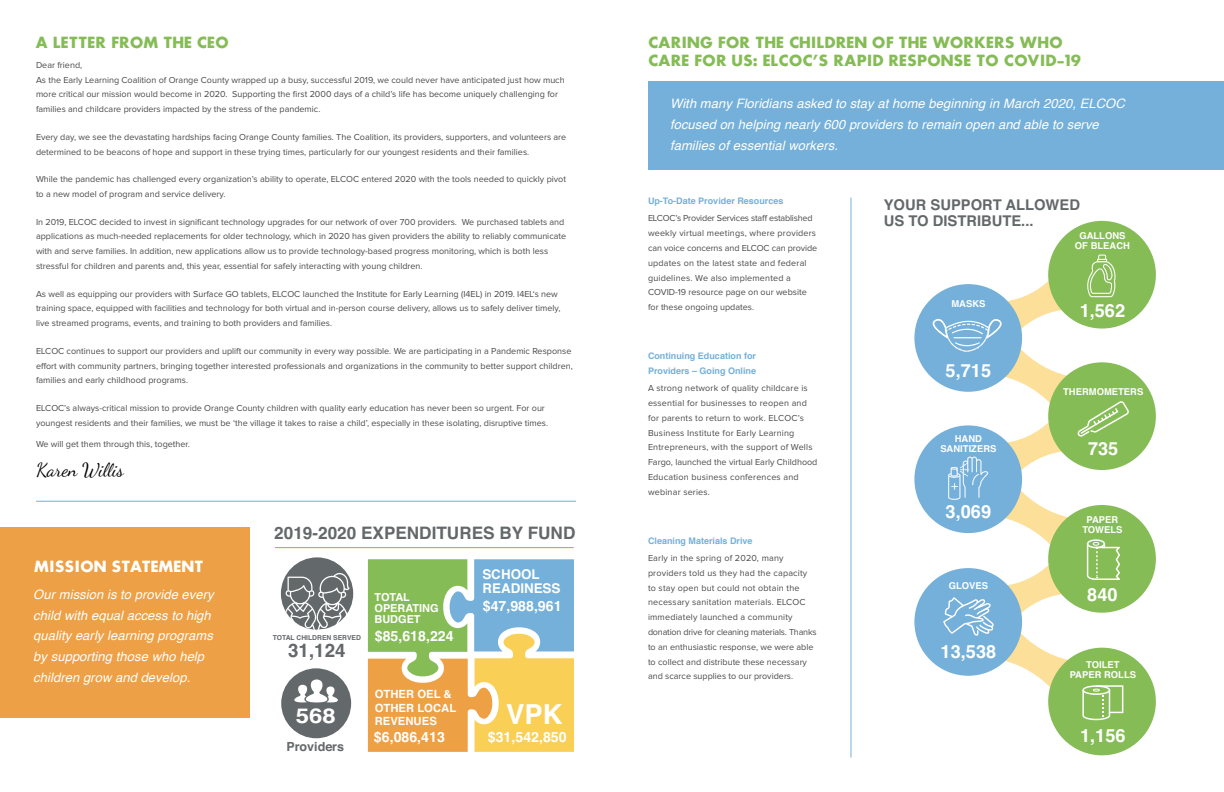
<style>
.page{position:relative;width:1224px;height:792px;background:#fff}
.page>*{position:absolute;margin:0;border:0;box-sizing:border-box;transform-origin:0 0}
.t1{font:700 27.5px "Helvetica";color:#fff}
.t2{font:700 20.6px "Helvetica";color:#fff;scale:1.17 1}
.t3{font:19px "Dancing Script";color:#000}
.t4{font:700 18.7px "Helvetica";color:#63686a}
.t5{font:700 18.2px "Helvetica";color:#fff}
.t6{font:700 17.2px "Helvetica";color:#63686a}
.t7{font:700 15px/18px "Futura";color:#85bc56}
.t8{font:700 15px "Futura";color:#fff}
.t9{font:700 14.8px/16.2px "Helvetica";color:#63686a}
.t10{font:700 14.2px "Helvetica";color:#fff}
.t11{font:700 13.4px/14px "Helvetica";color:#fff}
.t12{font:italic 13px/20.8px "Helvetica";letter-spacing:.005em;color:#fff}
.t13{font:700 12.5px "Helvetica";color:#63686a}
.t14{font:700 11.3px/13.5px "Helvetica";color:#fff}
.t15{font:700 10.9px/11.4px "Helvetica";color:#fff}
.t16{font:700 9.4px/9.9px "Helvetica";color:#fff;text-align:center}
.t17{font:9px/14.8px "Proxima Nova";color:#4a4a4b}
.t18{font:9px/14.8px "Proxima Nova";letter-spacing:.02em;color:#4a4a4b}
.t19{font:700 9px/14.8px "Helvetica";color:#74b0d9}
.t20{font:700 6.8px "Helvetica";color:#63686a}
</style>
<div class="page">
<div style="left:1048px;top:221px;width:108px;height:108px;background:#85bc56;border-radius:50%"></div>
<div style="left:914px;top:284px;width:108px;height:108px;background:#74b0d9;border-radius:50%"></div>
<svg style="left:1001px;top:423px;width:60px;height:49px"></svg>
<div style="left:1048px;top:362px;width:108px;height:108px;background:#85bc56;border-radius:50%"></div>
<svg style="left:1001px;top:565px;width:60px;height:50px"></svg>
<svg style="left:1000px;top:489px;width:70px;height:57px"></svg>
<div style="left:914px;top:425px;width:108px;height:108px;background:#74b0d9;border-radius:50%"></div>
<div style="left:1048px;top:505px;width:108px;height:108px;background:#85bc56;border-radius:50%"></div>
<svg style="left:1000px;top:631px;width:71px;height:58px"></svg>
<div style="left:914px;top:568px;width:108px;height:108px;background:#74b0d9;border-radius:50%"></div>
<div style="left:1048px;top:648px;width:108px;height:107px;background:#85bc56;border-radius:50%"></div>
<svg style="left:1082px;top:685px;width:41px;height:35px"></svg>
<svg style="left:1087px;top:539px;width:33px;height:41px"></svg>
<svg style="left:943px;top:597px;width:51px;height:39px"></svg>
<svg style="left:948px;top:457px;width:40px;height:43px"></svg>
<svg style="left:1078px;top:401px;width:51px;height:36px"></svg>
<svg style="left:932px;top:280px;width:139px;height:125px"></svg>
<svg style="left:1087px;top:255px;width:29px;height:42px"></svg>
<hr style="left:850px;top:198px;width:1px;height:560px;background:#74b0d9">
<div style="left:648px;top:81px;width:576px;height:89px;background:#74b0d9"></div>
<svg style="left:368px;top:559px;width:206px;height:193px;background:#bfbe80"></svg>
<hr style="left:275px;top:547px;width:299px;height:1px;background:#85bc56">
<div style="left:281px;top:557px;width:72px;height:73px;background:#63686a;border-radius:50%"></div>
<svg style="left:283px;top:572px;width:67px;height:58px"></svg>
<div style="left:281px;top:668px;width:70px;height:70px;background:#63686a;border-radius:50%"></div>
<svg style="left:294px;top:679px;width:44px;height:23px"></svg>
<div style="left:0;top:527px;width:249px;height:190px;background:#eda045"></div>
<hr style="left:36px;top:501px;width:540px;height:1px;background:#74b0d9">
<h3 class="t7" style="left:36px;top:33px;width:195px">A LETTER FROM THE CEO</h3>
<p class="t17" style="left:36px;top:58px;width:530px">Dear friend,<br>As the Early Learning Coalition of Orange County wrapped up a busy, successful 2019, we could never have anticipated just how much more critical our mission would become in 2020. Supporting the first 2000 days of a child’s life has become uniquely challenging for families and childcare providers impacted by the stress of the pandemic.</p>
<p class="t17" style="left:36px;top:130px;width:532px">Every day, we see the devastating hardships facing Orange County families. The Coalition, its providers, supporters, and volunteers are determined to be beacons of hope and support in these trying times, particularly for our youngest residents and their families.</p>
<p class="t17" style="left:36px;top:172px;width:532px">While the pandemic has challenged every organization’s ability to operate, ELCOC entered 2020 with the tools needed to quickly pivot to a new model of program and service delivery.</p>
<p class="t17" style="left:36px;top:215px;width:532px">In 2019, ELCOC decided to invest in significant technology upgrades for our network of over 700 providers. We purchased tablets and applications as much-needed replacements for older technology, which in 2020 has given providers the ability to reliably communicate with and serve families. In addition, new applications allow us to provide technology-based progress monitoring, which is both less stressful for children and parents and, this year, essential for safely interacting with young children.</p>
<p class="t17" style="left:36px;top:287px;width:526px">As well as equipping our providers with Surface GO tablets, ELCOC launched the Institute for Early Learning (I4EL) in 2019. I4EL‘s new training space, equipped with facilities and technology for both virtual and in-person course delivery, allows us to safely deliver timely, live streamed programs, events, and training to both providers and families.</p>
<p class="t17" style="left:36px;top:344px;width:538px">ELCOC continues to support our providers and uplift our community in every way possible. We are participating in a Pandemic Response effort with community partners, bringing together interested professionals and organizations in the community to better support children, families and early childhood programs.</p>
<p class="t17" style="left:36px;top:401px;width:514px">ELCOC’s always-critical mission to provide Orange County children with quality early education has never been so urgent. For our youngest residents and their families, we must be ‘the village it takes to raise a child’, especially in these isolating, disruptive times.</p>
<p class="t17" style="left:36px;top:437px;width:155px">We will get them through this, together.</p>
<h3 class="t3" style="left:36px;top:458px;width:89px">Karen Willis</h3>
<h3 class="t8" style="left:34px;top:556px;width:171px">MISSION STATEMENT</h3>
<h3 class="t12" style="left:33px;top:584px;width:182px">Our mission is to provide every child with equal access to high quality early learning programs by supporting those who help children grow and develop.</h3>
<h3 class="t6" style="left:274px;top:519px;width:303px">2019-2020 EXPENDITURES BY FUND</h3>
<p class="t20" style="left:273px;top:632px;width:90px">TOTAL CHILDREN SERVED</p>
<h3 class="t4" style="left:288px;top:635px;width:59px">31,124</h3>
<h2 class="t2" style="left:296px;top:699px;width:36px">568</h2>
<h3 class="t13" style="left:286px;top:736px;width:59px">Providers</h3>
<p class="t15" style="left:375px;top:591px;width:66px">TOTAL<br>OPERATING<br>BUDGET</p>
<h3 class="t10" style="left:375px;top:624px;width:80px">$85,618,224</h3>
<p class="t14" style="left:375px;top:688px;width:83px">OTHER OEL &amp;<br>OTHER LOCAL<br>REVENUES</p>
<h3 class="t11" style="left:482px;top:568px;width:80px">SCHOOL<br>READINESS</h3>
<h3 class="t10" style="left:483px;top:594px;width:80px">$47,988,961</h3>
<h1 class="t1" style="left:506px;top:693px;width:58px">VPK</h1>
<h3 class="t10" style="left:374px;top:726px;width:72px">$6,086,413</h3>
<h3 class="t10" style="left:488px;top:726px;width:80px">$31,542,850</h3>
<h3 class="t7" style="left:648px;top:33px;width:435px">CARING FOR THE CHILDREN OF THE WORKERS WHO<br>CARE FOR US: ELCOC’S RAPID RESPONSE TO COVID-19</h3>
<h3 class="t12" style="left:670px;top:94px;width:456px">With many Floridians asked to stay at home beginning in March 2020, ELCOC focused on helping nearly 600 providers to remain open and able to serve families of essential workers.</h3>
<p class="t19" style="left:648px;top:194px;width:137px">Up-To-Date Provider Resources</p>
<p class="t17" style="left:648px;top:211px;width:171px">ELCOC’s Provider Services staff established weekly virtual meetings, where providers can voice concerns and ELCOC can provide updates on the latest state and federal guidelines. We also implemented a COVID-19 resource page on our website for these ongoing updates.</p>
<p class="t19" style="left:648px;top:349px;width:110px">Continuing Education for<br>Providers – Going Online</p>
<p class="t18" style="left:648px;top:381px;width:171px">A strong network of quality childcare is essential for businesses to reopen and for parents to return to work. ELCOC’s Business Institute for Early Learning Entrepreneurs, with the support of Wells Fargo, launched the virtual Early Childhood Education business conferences and webinar series.</p>
<p class="t19" style="left:648px;top:534px;width:106px">Cleaning Materials Drive</p>
<p class="t18" style="left:648px;top:551px;width:170px">Early in the spring of 2020, many providers told us they had the capacity to stay open but could not obtain the necessary sanitation materials. ELCOC immediately launched a community donation drive for cleaning materials. Thanks to an enthusiastic response, we were able to collect and distribute these necessary and scarce supplies to our providers.</p>
<h3 class="t9" style="left:884px;top:196px;width:198px">YOUR SUPPORT ALLOWED<br>US TO DISTRIBUTE...</h3>
<p class="t16" style="left:951px;top:299px;width:36px">MASKS</p>
<h3 class="t5" style="left:946px;top:356px;width:47px">5,715</h3>
<p class="t16" style="left:940px;top:434px;width:58px">HAND<br>SANITIZERS</p>
<h3 class="t5" style="left:946px;top:497px;width:47px">3,069</h3>
<p class="t16" style="left:949px;top:581px;width:41px">GLOVES</p>
<h3 class="t5" style="left:941px;top:637px;width:57px">13,538</h3>
<p class="t16" style="left:1075px;top:231px;width:57px">GALLONS<br>OF BLEACH</p>
<h3 class="t5" style="left:1080px;top:296px;width:47px">1,562</h3>
<p class="t16" style="left:1063px;top:387px;width:82px">THERMOMETERS</p>
<h3 class="t5" style="left:1088px;top:434px;width:32px">735</h3>
<p class="t16" style="left:1082px;top:515px;width:42px">PAPER<br>TOWELS</p>
<h3 class="t5" style="left:1087px;top:580px;width:32px">840</h3>
<p class="t16" style="left:1070px;top:660px;width:68px">TOILET<br>PAPER ROLLS</p>
<h3 class="t5" style="left:1080px;top:721px;width:47px">1,156</h3>
</div>
